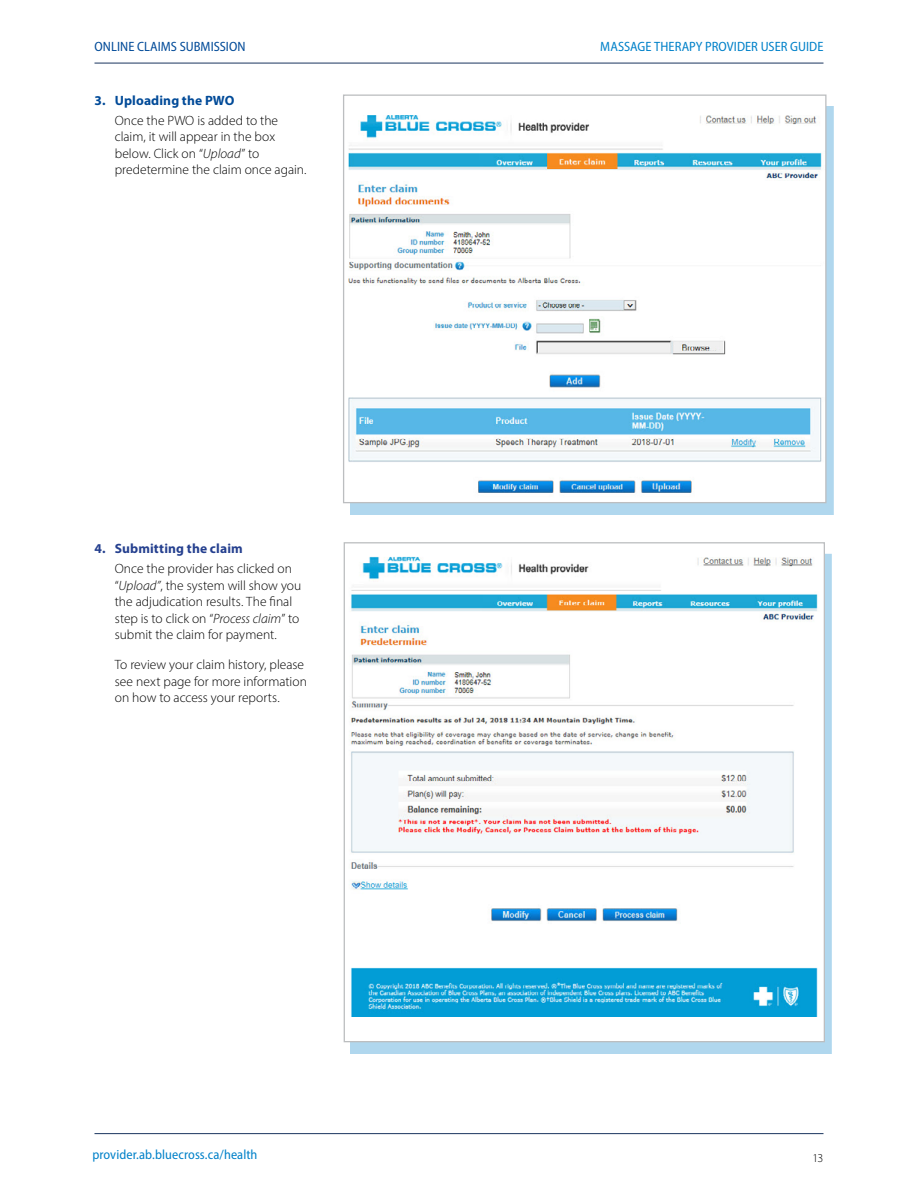
<style>
.page{position:relative;width:918px;height:1188px;background:#fff}
.page>*{position:absolute;margin:0;border:0;box-sizing:border-box;transform-origin:0 0}
.t1{font:300 13.5px/16.5px "Myriad Pro";color:#000}
.t2{font:semi-condensed 13.5px "Myriad Pro";letter-spacing:.005em;color:#0081c9}
.t3{font:semi-condensed 13.5px "Myriad Pro";letter-spacing:.005em;color:#004a98}
.t4{font:700 13.5px "Myriad Pro";letter-spacing:.01em;color:#25408f}
.t5{font:700 13.5px "Myriad Pro";letter-spacing:.01em;color:#004a98}
.t6{font:300 12px "Myriad Pro";color:#000}
.s1{font-style:italic}
</style>
<div class="page">
<hr style="left:94px;top:1133px;width:730px;height:1px;background:#1a355f">
<hr style="left:94px;top:63px;width:730px;height:1px;background:#1a355f">
<div style="left:350px;top:106px;width:483px;height:409px;background:#0081c9;opacity:.31"></div>
<img style="left:348px;top:106px;width:477px;height:395px">
<div style="left:350px;top:554px;width:482px;height:500px;background:#0081c9;opacity:.31"></div>
<div style="left:344px;top:543px;width:480px;height:499px;background:#fff"></div>
<img style="left:350px;top:556px;width:468px;height:461px">
<p class="t3" style="left:94px;top:38px;width:153px">ONLINE CLAIMS SUBMISSION</p>
<p class="t2" style="left:600px;top:38px;width:225px">MASSAGE THERAPY PROVIDER USER GUIDE</p>
<p class="t5" style="left:94px;top:91px;width:142px">3. Uploading the PWO</p>
<p class="t1" style="left:115px;top:112px;width:193px">Once the PWO is added to the claim, it will appear in the box below. Click on “<span class="s1">Upload</span>” to predetermine the claim once again.</p>
<p class="t4" style="left:95px;top:540px;width:150px">4. Submitting the claim</p>
<p class="t1" style="left:115px;top:560px;width:188px">Once the provider has clicked on “<span class="s1">Upload”</span>, the system will show you the adjudication results. The final step is to click on “<span class="s1">Process claim</span>” to submit the claim for payment.</p>
<p class="t1" style="left:115px;top:656px;width:194px">To review your claim history, please see next page for more information on how to access your reports.</p>
<p class="t2" style="left:92px;top:1147px;width:167px">provider.ab.bluecross.ca/health</p>
<p class="t6" style="left:813px;top:1150px;width:12px">13</p>
</div>
